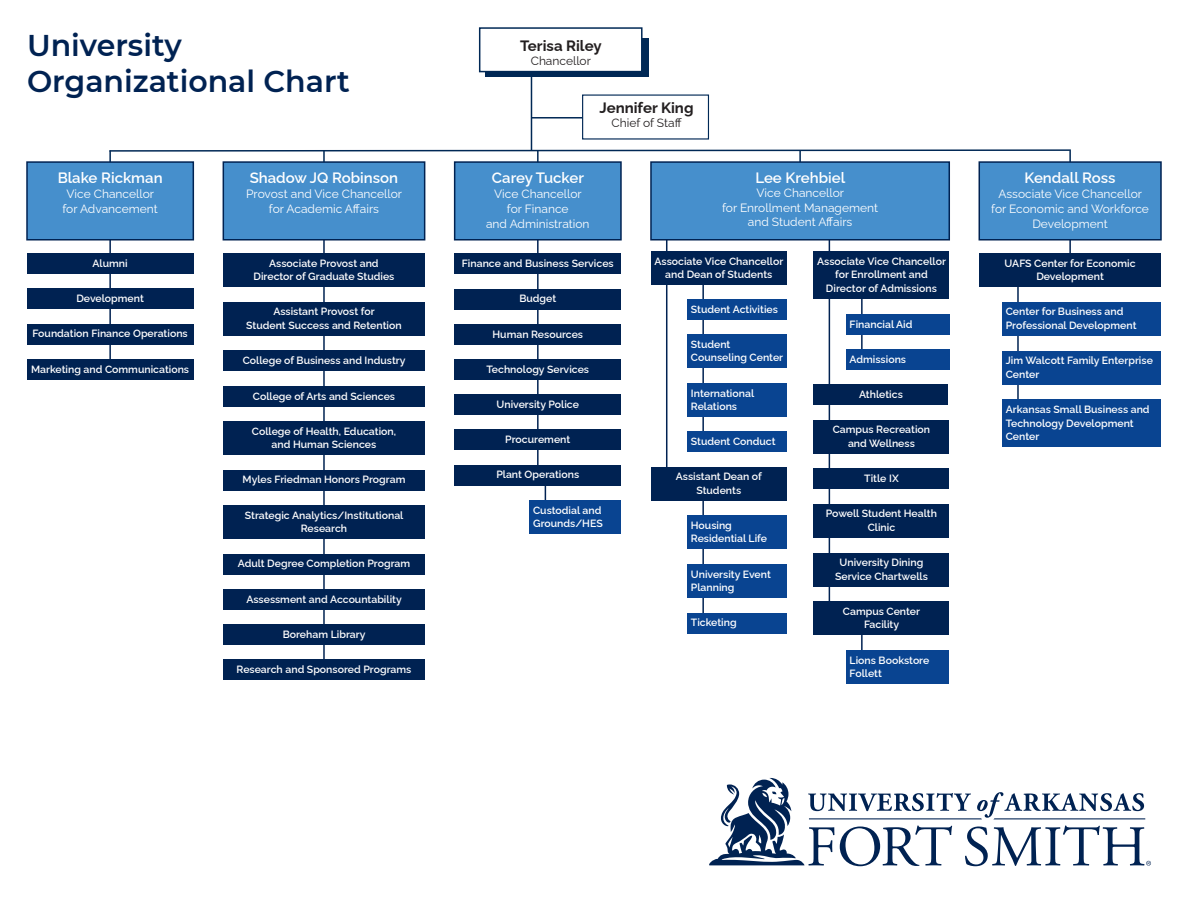
<style>
.page{position:relative;width:1188px;height:918px;background:#fff}
.page>*{position:absolute;margin:0;border:0;box-sizing:border-box;transform-origin:0 0}
.t1{font:600 30px/36px "Montserrat";color:#002252}
.t2{font:600 15px "Raleway";color:#fff}
.t3{font:700 15px "Raleway";color:#231f20}
.t4{font:12px/15px "Raleway";color:#fff;text-align:center}
.t5{font:12px "Raleway";color:#231f20}
.t6{font:600 10.5px/13.5px "Raleway";color:#fff;text-align:center}
</style>
<div class="page">
<hr style="left:109px;top:227px;width:2px;height:151px;background:#002252">
<hr style="left:323px;top:228px;width:2px;height:441px;background:#002252">
<hr style="left:537px;top:238px;width:2px;height:241px;background:#002252">
<hr style="left:666px;top:237px;width:1px;height:247px;background:#002252">
<hr style="left:829px;top:222px;width:1px;height:407px;background:#002252">
<hr style="left:1069px;top:235px;width:2px;height:20px;background:#002252">
<div style="left:485px;top:39px;width:163px;height:38px;background:#002855"></div>
<div style="left:479px;top:27px;width:164px;height:45px;background:#fff;border:2px solid #002855"></div>
<hr style="left:531px;top:72px;width:1px;height:79px;background:#002855">
<hr style="left:532px;top:117px;width:50px;height:2px;background:#002855">
<div style="left:979px;top:161px;width:183px;height:80px;background:#468fcc;border:2px solid #002252"></div>
<div style="left:650px;top:161px;width:300px;height:80px;background:#468fcc;border:2px solid #002252"></div>
<div style="left:454px;top:161px;width:168px;height:80px;background:#468fcc;border:2px solid #002252"></div>
<div style="left:223px;top:161px;width:202px;height:80px;background:#468fcc;border:2px solid #002252"></div>
<div style="left:26px;top:161px;width:168px;height:80px;background:#468fcc;border:2px solid #002252"></div>
<svg style="left:108px;top:149px;width:964px;height:13px"></svg>
<div style="left:27px;top:289px;width:166px;height:20px;background:#002252"></div>
<div style="left:27px;top:324px;width:166px;height:20px;background:#002252"></div>
<div style="left:27px;top:359px;width:166px;height:20px;background:#002252"></div>
<div style="left:27px;top:253px;width:166px;height:21px;background:#002252"></div>
<div style="left:223px;top:253px;width:202px;height:34px;background:#002252"></div>
<div style="left:223px;top:351px;width:202px;height:20px;background:#002252"></div>
<div style="left:223px;top:554px;width:202px;height:20px;background:#002252"></div>
<div style="left:223px;top:589px;width:202px;height:21px;background:#002252"></div>
<div style="left:223px;top:625px;width:202px;height:20px;background:#002252"></div>
<div style="left:223px;top:660px;width:202px;height:20px;background:#002252"></div>
<div style="left:223px;top:505px;width:202px;height:34px;background:#002252"></div>
<div style="left:223px;top:421px;width:202px;height:34px;background:#002252"></div>
<div style="left:223px;top:386px;width:202px;height:20px;background:#002252"></div>
<div style="left:223px;top:302px;width:202px;height:34px;background:#002252"></div>
<div style="left:223px;top:470px;width:202px;height:20px;background:#002252"></div>
<hr style="left:545px;top:484px;width:1px;height:46px;background:#002252">
<div style="left:455px;top:253px;width:166px;height:21px;background:#002252"></div>
<div style="left:455px;top:465px;width:166px;height:20px;background:#002252"></div>
<div style="left:455px;top:359px;width:166px;height:21px;background:#002252"></div>
<div style="left:455px;top:430px;width:166px;height:20px;background:#002252"></div>
<div style="left:455px;top:289px;width:166px;height:20px;background:#002252"></div>
<div style="left:455px;top:324px;width:166px;height:20px;background:#002252"></div>
<div style="left:530px;top:500px;width:91px;height:34px;background:#094491"></div>
<div style="left:455px;top:395px;width:166px;height:20px;background:#002252"></div>
<hr style="left:1017px;top:286px;width:2px;height:126px;background:#002252">
<hr style="left:861px;top:277px;width:2px;height:80px;background:#002252">
<hr style="left:702px;top:265px;width:2px;height:174px;background:#002252">
<hr style="left:861px;top:629px;width:2px;height:26px;background:#002252">
<hr style="left:702px;top:491px;width:2px;height:138px;background:#002252">
<div style="left:651px;top:251px;width:136px;height:34px;background:#002252"></div>
<div style="left:814px;top:251px;width:135px;height:48px;background:#002252"></div>
<div style="left:979px;top:253px;width:182px;height:34px;background:#002252"></div>
<div style="left:814px;top:385px;width:134px;height:20px;background:#002252"></div>
<div style="left:687px;top:335px;width:100px;height:33px;background:#094491"></div>
<div style="left:1002px;top:351px;width:159px;height:34px;background:#094491"></div>
<div style="left:814px;top:469px;width:135px;height:20px;background:#002252"></div>
<div style="left:687px;top:432px;width:100px;height:20px;background:#094491"></div>
<div style="left:846px;top:314px;width:103px;height:20px;background:#094491"></div>
<div style="left:814px;top:601px;width:135px;height:34px;background:#002252"></div>
<div style="left:846px;top:650px;width:102px;height:34px;background:#094491"></div>
<div style="left:687px;top:564px;width:100px;height:34px;background:#094491"></div>
<div style="left:687px;top:613px;width:100px;height:20px;background:#094491"></div>
<div style="left:687px;top:300px;width:100px;height:20px;background:#094491"></div>
<div style="left:1002px;top:302px;width:159px;height:33px;background:#094491"></div>
<div style="left:814px;top:420px;width:135px;height:34px;background:#002252"></div>
<div style="left:687px;top:383px;width:100px;height:34px;background:#094491"></div>
<div style="left:1002px;top:400px;width:159px;height:47px;background:#094491"></div>
<div style="left:814px;top:553px;width:135px;height:33px;background:#002252"></div>
<div style="left:814px;top:504px;width:135px;height:34px;background:#002252"></div>
<div style="left:651px;top:467px;width:136px;height:34px;background:#002252"></div>
<div style="left:687px;top:516px;width:100px;height:33px;background:#094491"></div>
<div style="left:846px;top:349px;width:103px;height:21px;background:#094491"></div>
<svg style="left:709px;top:778px;width:442px;height:88px"></svg>
<p class="t1" style="left:27px;top:26px;width:324px">University<br>Organizational Chart</p>
<p class="t3" style="left:520px;top:33px;width:83px">Terisa Riley</p>
<p class="t5" style="left:531px;top:51px;width:62px">Chancellor</p>
<p class="t3" style="left:599px;top:96px;width:96px">Jennifer King</p>
<p class="t5" style="left:612px;top:113px;width:72px">Chief of Staff</p>
<p class="t2" style="left:58px;top:166px;width:106px">Blake Rickman</p>
<p class="t4" style="left:63px;top:185px;width:97px">Vice Chancellor for Advancement</p>
<p class="t2" style="left:250px;top:166px;width:150px">Shadow JQ Robinson</p>
<p class="t4" style="left:246px;top:185px;width:157px">Provost and Vice Chancellor for Academic Affairs</p>
<p class="t2" style="left:492px;top:166px;width:94px">Carey Tucker</p>
<p class="t4" style="left:486px;top:185px;width:105px">Vice Chancellor for Finance<br>and Administration</p>
<p class="t2" style="left:755px;top:166px;width:91px">Lee Krehbiel</p>
<p class="t4" style="left:722px;top:185px;width:157px;line-height:14.4px">Vice Chancellor<br>for Enrollment Management and Student Affairs</p>
<p class="t2" style="left:1025px;top:166px;width:93px">Kendall Ross</p>
<p class="t4" style="left:991px;top:185px;width:159px">Associate Vice Chancellor for Economic and Workforce<br>Development</p>
<p class="t6" style="left:93px;top:255px;width:37px">Alumni</p>
<p class="t6" style="left:254px;top:255px;width:142px">Associate Provost and<br>Director of Graduate Studies</p>
<p class="t6" style="left:462px;top:255px;width:153px">Finance and Business Services</p>
<p class="t6" style="left:655px;top:253px;width:130px">Associate Vice Chancellor and Dean of Students</p>
<p class="t6" style="left:817px;top:253px;width:130px">Associate Vice Chancellor</p>
<p class="t6" style="left:826px;top:267px;width:112px">for Enrollment and<br>Director of Admissions</p>
<p class="t6" style="left:1005px;top:255px;width:132px">UAFS Center for Economic<br>Development</p>
<p class="t6" style="left:76px;top:290px;width:69px">Development</p>
<p class="t6" style="left:33px;top:326px;width:157px">Foundation Finance Operations</p>
<p class="t6" style="left:31px;top:361px;width:159px">Marketing and Communications</p>
<p class="t6" style="left:246px;top:304px;width:157px">Assistant Provost for<br>Student Success and Retention</p>
<p class="t6" style="left:243px;top:352px;width:164px">College of Business and Industry</p>
<p class="t6" style="left:519px;top:291px;width:38px">Budget</p>
<p class="t6" style="left:492px;top:326px;width:92px">Human Resources</p>
<p class="t6" style="left:487px;top:361px;width:104px">Technology Services</p>
<p class="t6" style="left:691px;top:302px;width:89px">Student Activities</p>
<p class="t6" style="left:1006px;top:303px;width:132px;text-align:left">Center for Business and<br>Professional Development</p>
<p class="t6" style="left:850px;top:316px;width:64px">Financial Aid</p>
<p class="t6" style="left:691px;top:336px;width:94px;text-align:left">Student<br>Counseling Center</p>
<p class="t6" style="left:850px;top:351px;width:58px">Admissions</p>
<p class="t6" style="left:1006px;top:353px;width:149px;text-align:left">Jim Walcott Family Enterprise<br>Center</p>
<p class="t6" style="left:253px;top:388px;width:144px">College of Arts and Sciences</p>
<p class="t6" style="left:252px;top:423px;width:146px">College of Health, Education, and Human Sciences</p>
<p class="t6" style="left:497px;top:396px;width:84px">University Police</p>
<p class="t6" style="left:505px;top:432px;width:67px">Procurement</p>
<p class="t6" style="left:691px;top:385px;width:65px;text-align:left">International<br>Relations</p>
<p class="t6" style="left:691px;top:434px;width:86px">Student Conduct</p>
<p class="t6" style="left:859px;top:386px;width:45px">Athletics</p>
<p class="t6" style="left:833px;top:422px;width:99px">Campus Recreation and Wellness</p>
<p class="t6" style="left:1006px;top:401px;width:145px;text-align:left">Arkansas Small Business and<br>Technology Development<br>Center</p>
<p class="t6" style="left:243px;top:472px;width:164px">Myles Friedman Honors Program</p>
<p class="t6" style="left:245px;top:507px;width:160px">Strategic Analytics/Institutional<br>Research</p>
<p class="t6" style="left:496px;top:467px;width:84px">Plant Operations</p>
<p class="t6" style="left:533px;top:502px;width:71px;text-align:left">Custodial and<br>Grounds/HES</p>
<p class="t6" style="left:676px;top:469px;width:87px">Assistant Dean of<br>Students</p>
<p class="t6" style="left:691px;top:517px;width:78px;text-align:left">Housing<br>Residential Life</p>
<p class="t6" style="left:864px;top:470px;width:36px">Title IX</p>
<p class="t6" style="left:826px;top:506px;width:113px">Powell Student Health<br>Clinic</p>
<p class="t6" style="left:238px;top:556px;width:174px">Adult Degree Completion Program</p>
<p class="t6" style="left:246px;top:591px;width:157px">Assessment and Accountability</p>
<p class="t6" style="left:283px;top:626px;width:84px">Boreham Library</p>
<p class="t6" style="left:237px;top:662px;width:176px">Research and Sponsored Programs</p>
<p class="t6" style="left:691px;top:566px;width:81px;text-align:left">University Event<br>Planning</p>
<p class="t6" style="left:691px;top:615px;width:47px">Ticketing</p>
<p class="t6" style="left:840px;top:554px;width:85px">University Dining</p>
<p class="t6" style="left:835px;top:568px;width:94px">Service Chartwells</p>
<p class="t6" style="left:843px;top:603px;width:79px">Campus Center</p>
<p class="t6" style="left:864px;top:617px;width:37px">Facility</p>
<p class="t6" style="left:850px;top:652px;width:81px">Lions Bookstore</p>
<p class="t6" style="left:850px;top:665px;width:34px">Follett</p>
</div>
